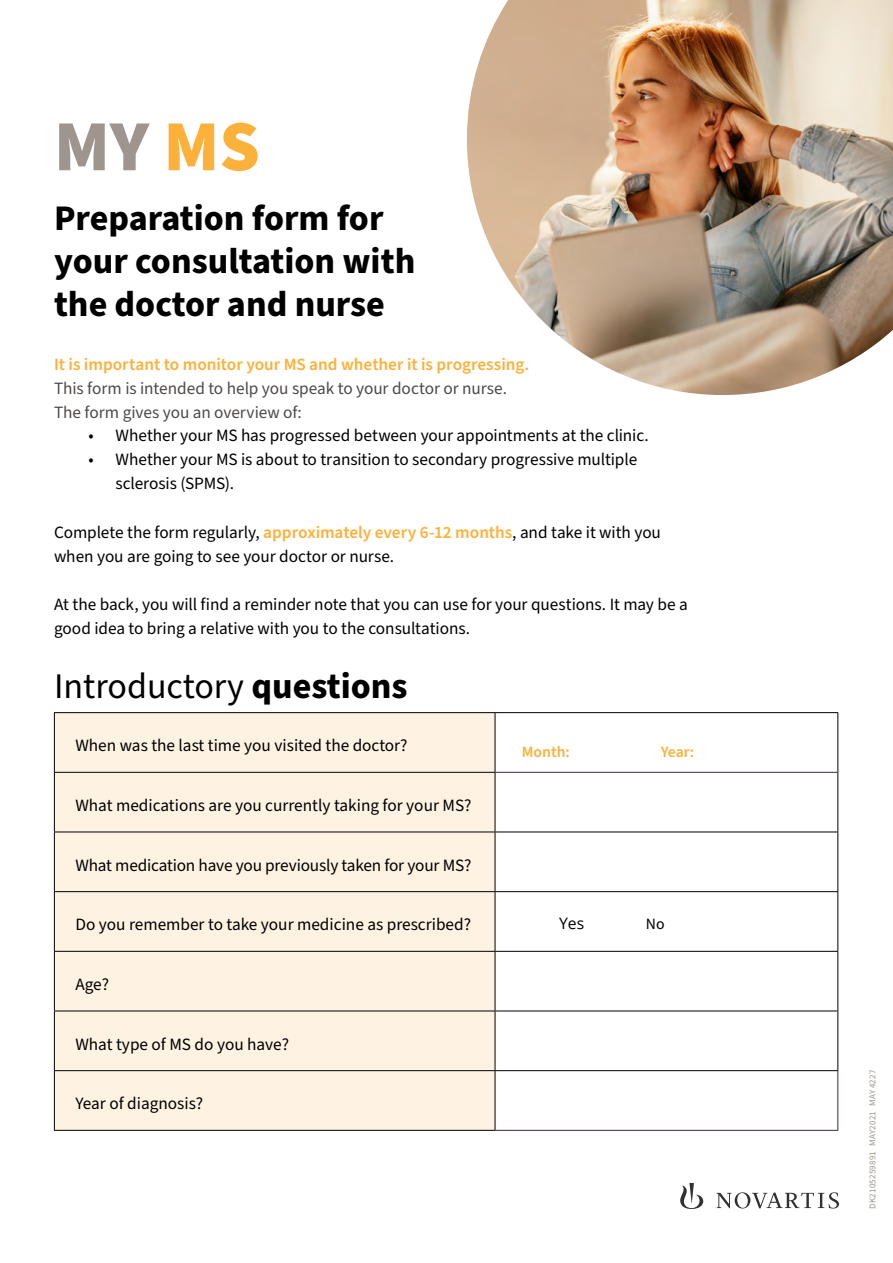
<style>
.page{position:relative;width:893px;height:1263px;background:#fff}
.page>*{position:absolute;margin:0;border:0;box-sizing:border-box;transform-origin:0 0}
.t1{font:900 72px "Source Sans Pro";color:#9e958f}
.t2{font:700 36px/43.2px "Source Sans Pro";color:#000}
.t3{font:36px "Source Sans Pro";color:#000}
.t4{font:17.25px/24px "Source Sans Pro";letter-spacing:-.005em;color:#000}
.t5{font:17.25px/24px "Source Sans Pro";letter-spacing:-.005em;color:#4d4a48}
.t6{font:600 17.25px "Source Sans Pro";color:#fcb13b}
.t7{font:600 15.75px "Source Sans Pro";color:#fcb13b}
.t8{font:15.75px "Open Sans";color:#000}
.t9{font:15.75px "Source Sans Pro";color:#000}
.t10{font:9px "Source Sans Pro";letter-spacing:.02em;color:#9e958f}
.s1{color:#fcb13b}
.s2{font-weight:600;color:#fcb13b}
.s3{font-weight:700}
</style>
<div class="page">
<svg style="left:680px;top:1183px;width:159px;height:26px"></svg>
<div style="left:55px;top:713px;width:440px;height:417px;background:#fef3e2"></div>
<hr style="left:495px;top:772px;width:342px;height:1px;background:#3b245b">
<hr style="left:495px;top:1130px;width:343px;height:1px;background:#3b245b">
<hr style="left:837px;top:1071px;width:1px;height:59px;background:#3b245b">
<hr style="left:54px;top:772px;width:441px;height:1px;background:#000">
<hr style="left:54px;top:712px;width:441px;height:1px;background:#000">
<hr style="left:54px;top:713px;width:1px;height:59px;background:#000">
<hr style="left:54px;top:773px;width:1px;height:59px;background:#000">
<hr style="left:54px;top:1011px;width:1px;height:59px;background:#000">
<hr style="left:495px;top:712px;width:343px;height:1px;background:#000">
<hr style="left:495px;top:713px;width:1px;height:59px;background:#000">
<hr style="left:837px;top:713px;width:1px;height:59px;background:#000">
<hr style="left:495px;top:773px;width:1px;height:59px;background:#000">
<hr style="left:837px;top:772px;width:1px;height:60px;background:#000">
<hr style="left:495px;top:832px;width:1px;height:59px;background:#000">
<hr style="left:495px;top:892px;width:1px;height:59px;background:#000">
<hr style="left:495px;top:952px;width:1px;height:58px;background:#000">
<hr style="left:495px;top:1011px;width:1px;height:59px;background:#000">
<hr style="left:837px;top:1011px;width:1px;height:59px;background:#000">
<hr style="left:495px;top:1070px;width:343px;height:1px;background:#000">
<hr style="left:54px;top:832px;width:441px;height:1px;background:#000">
<hr style="left:54px;top:832px;width:1px;height:59px;background:#000">
<hr style="left:495px;top:832px;width:343px;height:1px;background:#000">
<hr style="left:837px;top:832px;width:1px;height:59px;background:#000">
<hr style="left:54px;top:891px;width:441px;height:1px;background:#000">
<hr style="left:54px;top:892px;width:1px;height:59px;background:#000">
<hr style="left:495px;top:891px;width:343px;height:1px;background:#000">
<hr style="left:837px;top:892px;width:1px;height:59px;background:#000">
<hr style="left:54px;top:951px;width:441px;height:1px;background:#000">
<hr style="left:54px;top:952px;width:1px;height:58px;background:#000">
<hr style="left:495px;top:951px;width:343px;height:1px;background:#000">
<hr style="left:837px;top:952px;width:1px;height:58px;background:#000">
<hr style="left:54px;top:1010px;width:441px;height:1px;background:#000">
<hr style="left:495px;top:1010px;width:343px;height:1px;background:#000">
<hr style="left:54px;top:1070px;width:441px;height:1px;background:#000">
<hr style="left:54px;top:1071px;width:1px;height:59px;background:#000">
<hr style="left:495px;top:1071px;width:1px;height:59px;background:#000">
<hr style="left:54px;top:1130px;width:441px;height:1px;background:#000">
<img style="left:467px;top:0;width:426px;height:395px">
<h1 class="t1" style="left:54px;top:97px;width:207px">MY <span class="s1">MS</span></h1>
<h2 class="t2" style="left:54px;top:197px;width:363px">Preparation form for your consultation with the doctor and nurse</h2>
<p class="t6" style="left:54px;top:352px;width:477px">It is important to monitor your MS and whether it is progressing.</p>
<p class="t5" style="left:54px;top:376px;width:455px">This form is intended to help you speak to your doctor or nurse.<br>The form gives you an overview of:</p>
<p class="t4" style="left:88px;top:424px;width:562px">• Whether your MS has progressed between your appointments at the clinic.</p>
<p class="t4" style="left:115px;top:448px;width:523px;text-indent:-27px">• Whether your MS is about to transition to secondary progressive multiple sclerosis (SPMS).</p>
<p class="t4" style="left:54px;top:520px;width:608px">Complete the form regularly, <span class="s2">approximately every 6-12 months</span>, and take it with you when you are going to see your doctor or nurse.</p>
<p class="t4" style="left:54px;top:592px;width:635px">At the back, you will find a reminder note that you can use for your questions. It may be a good idea to bring a relative with you to the consultations.</p>
<h2 class="t3" style="left:54px;top:662px;width:355px">Introductory <span class="s3">questions</span></h2>
<p class="t4" style="left:75px;top:734px;width:334px">When was the last time you visited the doctor?</p>
<p class="t7" style="left:522px;top:741px;width:50px">Month:</p>
<p class="t7" style="left:661px;top:741px;width:35px">Year:</p>
<p class="t4" style="left:75px;top:794px;width:398px">What medications are you currently taking for your MS?</p>
<p class="t4" style="left:75px;top:853px;width:398px">What medication have you previously taken for your MS?</p>
<p class="t4" style="left:75px;top:913px;width:397px">Do you remember to take your medicine as prescribed?</p>
<p class="t4" style="left:75px;top:973px;width:35px">Age?</p>
<p class="t4" style="left:75px;top:1032px;width:215px">What type of MS do you have?</p>
<p class="t4" style="left:75px;top:1092px;width:129px">Year of diagnosis?</p>
<p class="t8" style="left:559px;top:913px;width:27px">Yes</p>
<p class="t9" style="left:646px;top:913px;width:20px">No</p>
<p class="t10" style="left:866px;top:1209px;width:141px;rotate:-90deg">DK2105259891 MAY2021 MAY 4227</p>
</div>
